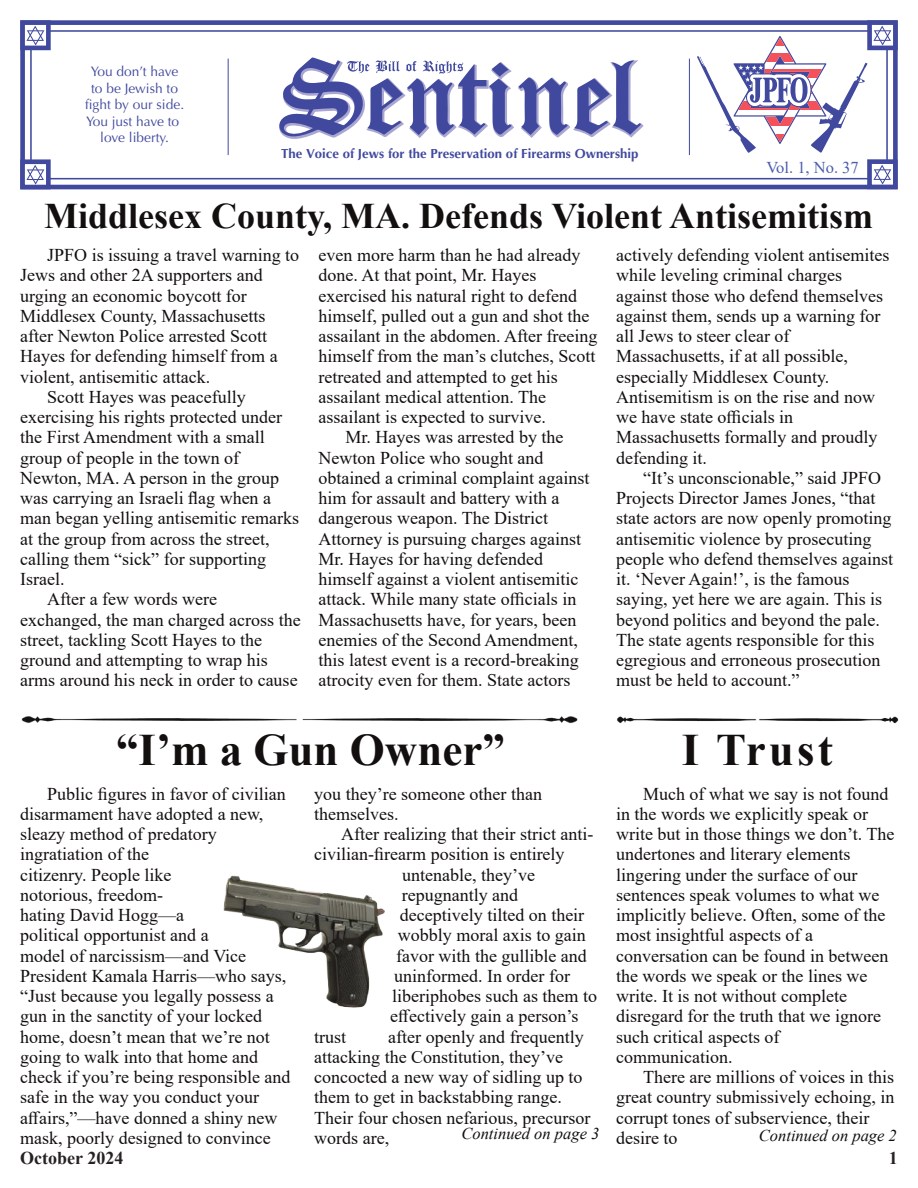
<style>
.page{position:relative;width:918px;height:1188px;background:#fff}
.page>*{position:absolute;margin:0;border:0;box-sizing:border-box;transform-origin:0 0}
.t1{font:700 45px "Times New Roman";color:#130f0f}
.t2{font:700 36px "Times New Roman";color:#130f0f}
.t3{font:18px/20.2px "Times New Roman";color:#130f0f}
.t4{font:700 18px "Times New Roman";color:#262222}
.t5{font:italic 16.5px "Times New Roman";color:#130f0f}
.t6{font:16.5px "Times New Roman";color:#4a5cab}
.t7{font:13.8px/16.5px "Optima";color:#40499e;text-align:center}
.t8{font:700 13.2px "Optima";color:#40499e}
</style>
<div class="page">
<div style="left:20px;top:20px;width:878px;height:169px;border:5px solid #40499e"></div>
<div style="left:867px;top:159px;width:31px;height:30px;border:5px solid #40499e"></div>
<svg style="left:873px;top:165px;width:18px;height:20px"></svg>
<div style="left:867px;top:20px;width:31px;height:30px;border:5px solid #40499e"></div>
<div style="left:20px;top:20px;width:31px;height:30px;border:5px solid #40499e"></div>
<svg style="left:26px;top:26px;width:18px;height:20px"></svg>
<div style="left:20px;top:159px;width:31px;height:30px;border:5px solid #40499e"></div>
<svg style="left:26px;top:165px;width:18px;height:20px"></svg>
<hr style="left:689px;top:59px;width:1px;height:96px;background:#40499e">
<hr style="left:228px;top:59px;width:1px;height:96px;background:#40499e">
<svg style="left:279px;top:20px;width:366px;height:169px"></svg>
<svg style="left:697px;top:26px;width:194px;height:127px"></svg>
<img style="left:21px;top:716px;width:557px;height:7px">
<img style="left:617px;top:716px;width:281px;height:8px">
<img style="left:223px;top:875px;width:162px;height:133px">
<p class="t7" style="left:85px;top:64px;width:101px">You don’t have to be Jewish to fight by our side.<br>You just have to love liberty.</p>
<p class="t8" style="left:281px;top:145px;width:359px">The Voice of Jews for the Preservation of Firearms Ownership</p>
<p class="t6" style="left:767px;top:161px;width:94px">Vol. 1, No. 37</p>
<h2 class="t2" style="left:44px;top:204px;width:831px">Middlesex County, MA. Defends Violent Antisemitism</h2>
<p class="t3" style="left:47px;top:247px;width:253px">JPFO is issuing a travel warning to</p>
<p class="t3" style="left:20px;top:267px;width:244px">Jews and other 2A supporters and</p>
<p class="t3" style="left:20px;top:287px;width:228px">urging an economic boycott for</p>
<p class="t3" style="left:20px;top:307px;width:247px">Middlesex County, Massachusetts</p>
<p class="t3" style="left:20px;top:328px;width:248px">after Newton Police arrested Scott</p>
<p class="t3" style="left:20px;top:348px;width:259px">Hayes for defending himself from a</p>
<p class="t3" style="left:20px;top:368px;width:191px">violent, antisemitic attack.</p>
<p class="t3" style="left:47px;top:388px;width:200px">Scott Hayes was peacefully</p>
<p class="t3" style="left:20px;top:409px;width:263px">exercising his rights protected under</p>
<p class="t3" style="left:20px;top:429px;width:246px">the First Amendment with a small</p>
<p class="t3" style="left:20px;top:449px;width:220px">group of people in the town of</p>
<p class="t3" style="left:20px;top:469px;width:260px">Newton, MA. A person in the group</p>
<p class="t3" style="left:20px;top:490px;width:252px">was carrying an Israeli flag when a</p>
<p class="t3" style="left:20px;top:510px;width:280px">man began yelling antisemitic remarks</p>
<p class="t3" style="left:20px;top:530px;width:251px">at the group from across the street,</p>
<p class="t3" style="left:20px;top:550px;width:247px">calling them “sick” for supporting</p>
<p class="t3" style="left:20px;top:571px;width:46px">Israel.</p>
<p class="t3" style="left:47px;top:591px;width:171px">After a few words were</p>
<p class="t3" style="left:20px;top:611px;width:282px">exchanged, the man charged across the</p>
<p class="t3" style="left:20px;top:631px;width:243px">street, tackling Scott Hayes to the</p>
<p class="t3" style="left:20px;top:652px;width:249px">ground and attempting to wrap his</p>
<p class="t3" style="left:20px;top:672px;width:279px">arms around his neck in order to cause</p>
<p class="t3" style="left:319px;top:247px;width:263px">even more harm than he had already</p>
<p class="t3" style="left:319px;top:267px;width:219px">done. At that point, Mr. Hayes</p>
<p class="t3" style="left:319px;top:287px;width:260px">exercised his natural right to defend</p>
<p class="t3" style="left:319px;top:307px;width:272px">himself, pulled out a gun and shot the</p>
<p class="t3" style="left:319px;top:328px;width:280px">assailant in the abdomen. After freeing</p>
<p class="t3" style="left:319px;top:348px;width:278px">himself from the man’s clutches, Scott</p>
<p class="t3" style="left:319px;top:368px;width:241px">retreated and attempted to get his</p>
<p class="t3" style="left:319px;top:388px;width:229px">assailant medical attention. The</p>
<p class="t3" style="left:319px;top:409px;width:229px">assailant is expected to survive.</p>
<p class="t3" style="left:346px;top:429px;width:219px">Mr. Hayes was arrested by the</p>
<p class="t3" style="left:319px;top:449px;width:226px">Newton Police who sought and</p>
<p class="t3" style="left:319px;top:469px;width:272px">obtained a criminal complaint against</p>
<p class="t3" style="left:319px;top:490px;width:242px">him for assault and battery with a</p>
<p class="t3" style="left:319px;top:510px;width:231px">dangerous weapon. The District</p>
<p class="t3" style="left:319px;top:530px;width:264px">Attorney is pursuing charges against</p>
<p class="t3" style="left:319px;top:550px;width:226px">Mr. Hayes for having defended</p>
<p class="t3" style="left:319px;top:571px;width:261px">himself against a violent antisemitic</p>
<p class="t3" style="left:319px;top:591px;width:259px">attack. While many state officials in</p>
<p class="t3" style="left:319px;top:611px;width:259px">Massachusetts have, for years, been</p>
<p class="t3" style="left:319px;top:631px;width:261px">enemies of the Second Amendment,</p>
<p class="t3" style="left:319px;top:652px;width:262px">this latest event is a record-breaking</p>
<p class="t3" style="left:319px;top:672px;width:253px">atrocity even for them. State actors</p>
<h1 class="t1" style="left:116px;top:734px;width:390px">“I’m a Gun Owner”</h1>
<p class="t3" style="left:616px;top:247px;width:275px">actively defending violent antisemites while leveling criminal charges against those who defend themselves against them, sends up a warning for all Jews to steer clear of<br>Massachusetts, if at all possible, especially Middlesex County.<br>Antisemitism is on the rise and now we have state officials in<br>Massachusetts formally and proudly defending it.</p>
<p class="t3" style="left:616px;top:469px;width:278px;text-indent:27px">“It’s unconscionable,” said JPFO Projects Director James Jones, “that state actors are now openly promoting antisemitic violence by prosecuting people who defend themselves against it. ‘Never Again!’, is the famous saying, yet here we are again. This is beyond politics and beyond the pale.<br>The state agents responsible for this egregious and erroneous prosecution must be held to account.”</p>
<h1 class="t1" style="left:682px;top:734px;width:153px">I Trust</h1>
<p class="t3" style="left:20px;top:785px;width:272px;text-indent:27px">Public figures in favor of civilian disarmament have adopted a new, sleazy method of predatory ingratiation of the<br>citizenry. People like<br>notorious, freedom-<br>hating David Hogg—a<br>political opportunist and a<br>model of narcissism—and Vice<br>President Kamala Harris—who says, “Just because you legally possess a gun in the sanctity of your locked home, doesn’t mean that we’re not going to walk into that home and check if you’re being responsible and safe in the way you conduct your affairs,”—have donned a shiny new mask, poorly designed to convince</p>
<p class="t3" style="left:314px;top:785px;width:229px">you they’re someone other than themselves.</p>
<p class="t3" style="left:616px;top:785px;width:280px;text-indent:27px">Much of what we say is not found in the words we explicitly speak or write but in those things we don’t. The undertones and literary elements lingering under the surface of our sentences speak volumes to what we implicitly believe. Often, some of the most insightful aspects of a conversation can be found in between the words we speak or the lines we write. It is not without complete disregard for the truth that we ignore such critical aspects of communication.</p>
<p class="t3" style="left:616px;top:1069px;width:280px;text-indent:27px">There are millions of voices in this great country submissively echoing, in corrupt tones of subservience, their desire to</p>
<p class="t3" style="left:341px;top:826px;width:254px">After realizing that their strict anti-</p>
<p class="t3" style="left:314px;top:846px;width:252px">civilian-firearm position is entirely</p>
<p class="t3" style="left:402px;top:866px;width:134px">untenable, they’ve</p>
<p class="t3" style="left:402px;top:886px;width:118px">repugnantly and</p>
<p class="t3" style="left:400px;top:907px;width:186px">deceptively tilted on their</p>
<p class="t3" style="left:398px;top:927px;width:189px">wobbly moral axis to gain</p>
<p class="t3" style="left:396px;top:947px;width:192px">favor with the gullible and</p>
<p class="t3" style="left:394px;top:967px;width:177px">uninformed. In order for</p>
<p class="t3" style="left:392px;top:988px;width:206px">liberiphobes such as them to</p>
<p class="t3" style="left:390px;top:1008px;width:190px">effectively gain a person’s</p>
<p class="t3" style="left:314px;top:1028px;width:34px">trust</p>
<p class="t3" style="left:314px;top:1028px;width:278px;text-indent:74px">after openly and frequently attacking the Constitution, they’ve concocted a new way of sidling up to them to get in backstabbing range.<br>Their four chosen nefarious, precursor words are,</p>
<p class="t5" style="left:461px;top:1128px;width:139px">Continued on page 3</p>
<p class="t5" style="left:759px;top:1129px;width:139px">Continued on page 2</p>
<p class="t4" style="left:20px;top:1152px;width:105px">October 2024</p>
<p class="t4" style="left:889px;top:1152px;width:10px">1</p>
</div>
